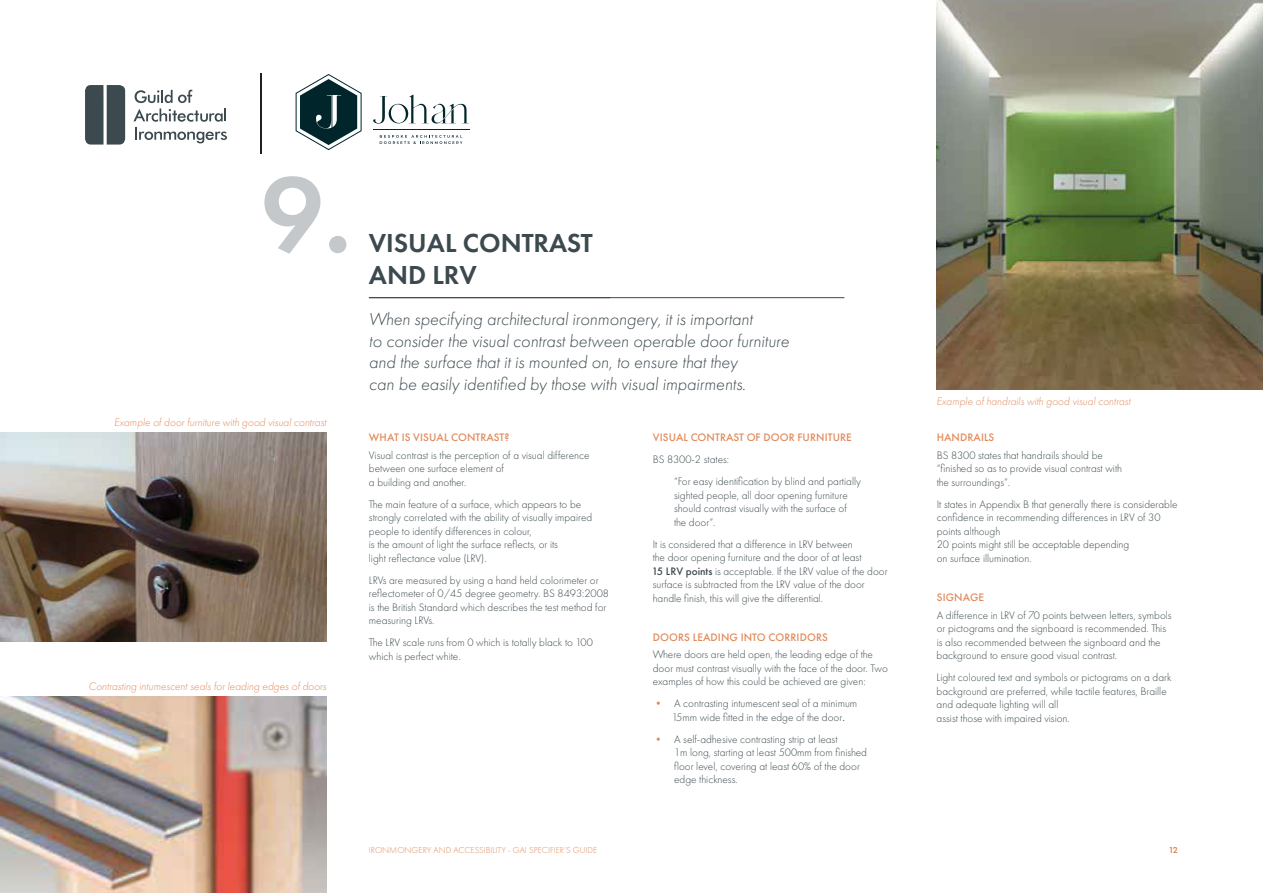
<style>
.page{position:relative;width:1263px;height:893px;background:#fff}
.page>*{position:absolute;margin:0;border:0;box-sizing:border-box;transform-origin:0 0}
.t1{font:600 110.7px "Futura PT";color:#c4c8ca}
.t2{font:600 27px/32.4px "Futura PT";color:#3c494e}
.t3{font:italic 300 18px/21.6px "Futura PT";color:#3c494e}
.t4{font:300 11.25px/13.5px "Futura PT";color:#3c494e}
.t5{font:italic 300 11.25px "Futura PT";color:#e08a5a}
.t6{font:500 11.25px "Futura PT";letter-spacing:.01em;color:#e08a5a}
.t7{font:300 9px "Futura PT";color:#e08a5a}
.t8{font:600 9px "Futura PT";color:#e08a5a}
.s1{font-size:111px}
.s2{font-weight:500}
.s3{color:#e08a5a}
.s4{font-weight:400}
</style>
<div class="page">
<hr style="left:369px;top:297px;width:475px;height:1px;background:#3c494e">
<img style="left:936px;top:0;width:327px;height:390px">
<img style="left:0;top:697px;width:326px;height:196px">
<img style="left:0;top:432px;width:326px;height:209px">
<svg style="left:85px;top:85px;width:40px;height:60px;background:#4f5b5f"></svg>
<svg style="left:133px;top:90px;width:93px;height:32px"></svg>
<svg style="left:135px;top:128px;width:92px;height:15px"></svg>
<hr style="left:260px;top:73px;width:2px;height:80px;background:#231f20">
<svg style="left:295px;top:74px;width:67px;height:76px"></svg>
<svg style="left:380px;top:135px;width:82px;height:9px"></svg>
<svg style="left:373px;top:95px;width:96px;height:29px"></svg>
<hr style="left:373px;top:130px;width:96px;height:1px;background:#00262c">
<h1 class="t1" style="left:261px;top:145px;width:92px">9<span class="s1">.</span></h1>
<p class="t5" style="left:114px;top:416px;width:214px">Example of door furniture with good visual contrast</p>
<p class="t5" style="left:89px;top:680px;width:239px">Contrasting intumescent seals for leading edges of doors</p>
<h2 class="t2" style="left:369px;top:226px;width:225px">VISUAL CONTRAST<br>AND LRV</h2>
<p class="t3" style="left:369px;top:308px;width:422px">When specifying architectural ironmongery, it is important<br>to consider the visual contrast between operable door furniture and the surface that it is mounted on, to ensure that they<br>can be easily identified by those with visual impairments.</p>
<p class="t6" style="left:369px;top:430px;width:142px">WHAT IS VISUAL CONTRAST?</p>
<p class="t4" style="left:369px;top:448px;width:222px">Visual contrast is the perception of a visual difference between one surface element of<br>a building and another.</p>
<p class="t4" style="left:369px;top:497px;width:225px">The main feature of a surface, which appears to be strongly correlated with the ability of visually impaired people to identify differences in colour,<br>is the amount of light the surface reflects, or its<br>light reflectance value (LRV).</p>
<p class="t4" style="left:369px;top:573px;width:242px">LRVs are measured by using a hand held colorimeter or reflectometer of 0/45 degree geometry. BS 8493:2008 is the British Standard which describes the test method for measuring LRVs.</p>
<p class="t4" style="left:369px;top:636px;width:225px">The LRV scale runs from 0 which is totally black to 100 which is perfect white.</p>
<p class="t6" style="left:653px;top:430px;width:201px">VISUAL CONTRAST OF DOOR FURNITURE</p>
<p class="t4" style="left:674px;top:448px;width:188px;line-height:22px;text-indent:-21px">BS 8300-2 states:<br>“For easy identification by blind and partially</p>
<p class="t4" style="left:674px;top:488px;width:175px;text-align:justify">sighted people, all door opening furniture should contrast visually with the surface of the door”.</p>
<p class="t4" style="left:652px;top:537px;width:237px">It is considered that a difference in LRV between<br>the door opening furniture and the door of at least<br><span class="s2">15 LRV points</span> is acceptable. If the LRV value of the door surface is subtracted from the LRV value of the door handle finish, this will give the differential.</p>
<p class="t6" style="left:653px;top:630px;width:177px">DOORS LEADING INTO CORRIDORS</p>
<p class="t4" style="left:653px;top:648px;width:237px">Where doors are held open, the leading edge of the door must contrast visually with the face of the door. Two examples of how this could be achieved are given:</p>
<p class="t4" style="left:653px;top:697px;width:206px;text-align:center"><span class="s3">•</span> A contrasting intumescent seal of a minimum<br>15mm wide fitted in the edge of the door<span class="s4">.</span></p>
<p class="t4" style="left:674px;top:732px;width:194px;text-indent:-21px"><span class="s3">•</span> A self-adhesive contrasting strip at least<br>1m long, starting at least 500mm from finished floor level, covering at least 60% of the door edge thickness.</p>
<p class="t7" style="left:369px;top:845px;width:230px">IRONMONGERY AND ACCESSIBILITY - GAI SPECIFIER’S GUIDE</p>
<p class="t5" style="left:936px;top:395px;width:196px">Example of handrails with good visual contrast</p>
<p class="t6" style="left:937px;top:430px;width:59px">HANDRAILS</p>
<p class="t4" style="left:937px;top:448px;width:187px">BS 8300 states that handrails should be “finished so as to provide visual contrast with the surroundings”.</p>
<p class="t4" style="left:937px;top:497px;width:242px">It states in Appendix B that generally there is considerable confidence in recommending differences in LRV of 30 points although<br>20 points might still be acceptable depending<br>on surface illumination.</p>
<p class="t6" style="left:937px;top:590px;width:49px">SIGNAGE</p>
<p class="t4" style="left:936px;top:608px;width:237px">A difference in LRV of 70 points between letters, symbols or pictograms and the signboard is recommended. This is also recommended between the signboard and the background to ensure good visual contrast.</p>
<p class="t4" style="left:936px;top:671px;width:236px">Light coloured text and symbols or pictograms on a dark background are preferred, while tactile features, Braille and adequate lighting will all<br>assist those with impaired vision.</p>
<p class="t8" style="left:1169px;top:844px;width:11px">12</p>
</div>
